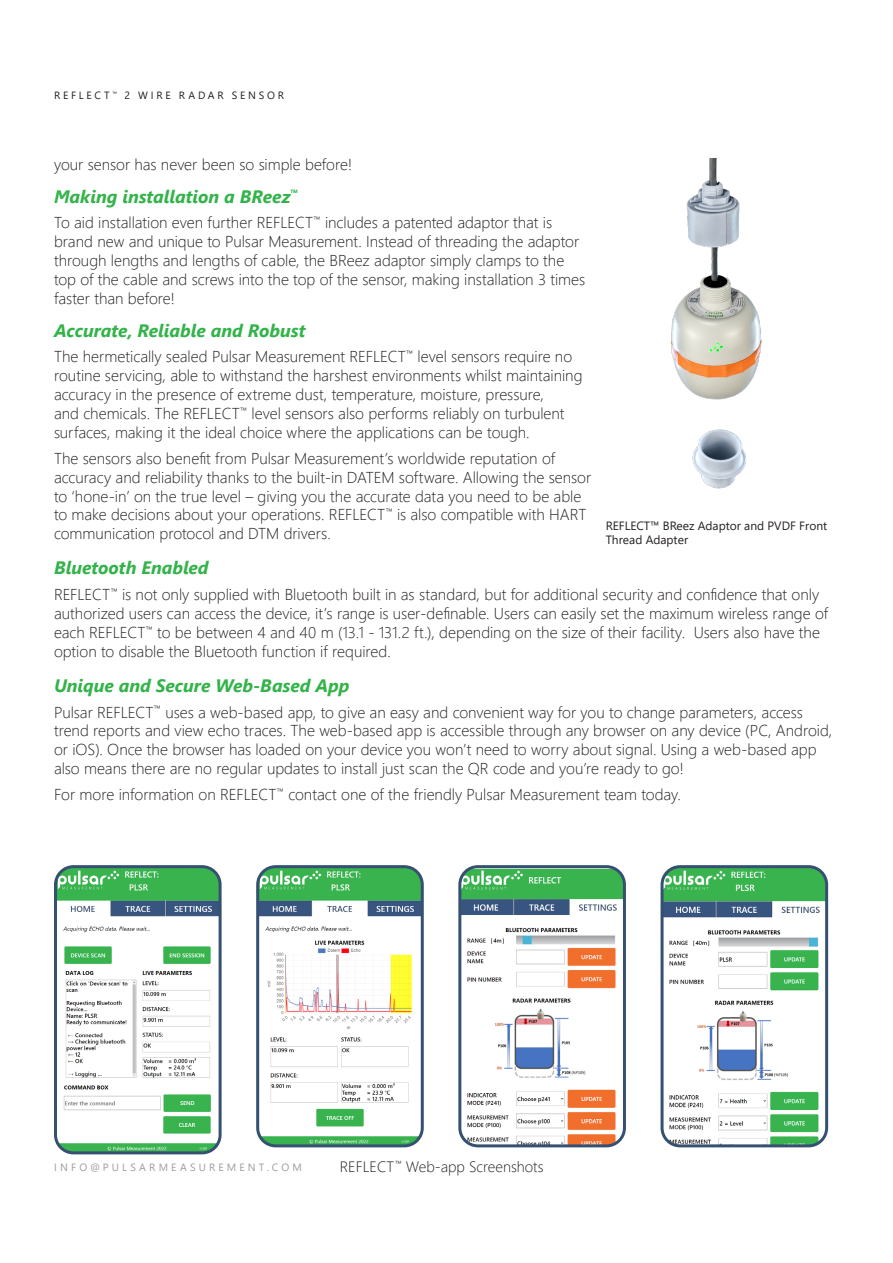
<style>
.page{position:relative;width:893px;height:1263px;background:#fff}
.page>*{position:absolute;margin:0;border:0;box-sizing:border-box;transform-origin:0 0}
.Header_2{font:italic 700 18px "Segoe UI";color:#33b34a}
.Body{font:300 15.75px/18.9px "Segoe UI";color:#231f20}
.Product_Name{font:300 15px "Segoe UI";color:#231f20}
.Table_Body{font:12px/14.4px "Segoe UI";color:#231f20}
.t1{font:10.5px "Segoe UI";letter-spacing:.3em;color:#9c9ca0}
.Page_Header{font:10.5px "Segoe UI";letter-spacing:.265em;color:#231f20}
</style>
<div class="page">
<img style="left:671px;top:158px;width:91px;height:331px">
<img style="left:58px;top:869px;width:160px;height:284px">
<div style="left:54px;top:865px;width:168px;height:289px;border:3px solid #365072;border-radius:18px"></div>
<img style="left:260px;top:869px;width:160px;height:277px">
<div style="left:256px;top:865px;width:168px;height:282px;border:3px solid #365072;border-radius:18px"></div>
<img style="left:462px;top:869px;width:160px;height:277px">
<div style="left:458px;top:865px;width:168px;height:282px;border:3px solid #365072;border-radius:18px"></div>
<img style="left:664px;top:869px;width:163px;height:277px">
<div style="left:660px;top:865px;width:168px;height:282px;border:3px solid #365072;border-radius:18px"></div>
<p class="Page_Header" style="left:54px;top:85px;width:232px">REFLECT <sup>™</sup> 2 WIRE RADAR SENSOR</p>
<p class="Body" style="left:54px;top:153px;width:300px">your sensor has never been so simple before!</p>
<p class="Header_2" style="left:54px;top:179px;width:246px">Making installation a BReez<sup>™</sup></p>
<p class="Body" style="left:54px;top:212px;width:533px">To aid installation even further REFLECT<sup>™</sup> includes a patented adaptor that is brand new and unique to Pulsar Measurement. Instead of threading the adaptor through lengths and lengths of cable, the BReez adaptor simply clamps to the top of the cable and screws into the top of the sensor, making installation 3 times faster than before!</p>
<p class="Header_2" style="left:54px;top:313px;width:253px">Accurate, Reliable and Robust</p>
<p class="Body" style="left:54px;top:346px;width:530px">The hermetically sealed Pulsar Measurement REFLECT<sup>™</sup> level sensors require no routine servicing, able to withstand the harshest environments whilst maintaining accuracy in the presence of extreme dust, temperature, moisture, pressure,<br>and chemicals. The REFLECT<sup>™</sup> level sensors also performs reliably on turbulent surfaces, making it the ideal choice where the applications can be tough.</p>
<p class="Body" style="left:54px;top:447px;width:539px">The sensors also benefit from Pulsar Measurement’s worldwide reputation of accuracy and reliability thanks to the built-in DATEM software. Allowing the sensor to ‘hone-in’ on the true level – giving you the accurate data you need to be able to make decisions about your operations. REFLECT<sup>™</sup> is also compatible with HART communication protocol and DTM drivers.</p>
<p class="Header_2" style="left:54px;top:551px;width:156px">Bluetooth Enabled</p>
<p class="Body" style="left:54px;top:583px;width:775px">REFLECT<sup>™</sup> is not only supplied with Bluetooth built in as standard, but for additional security and confidence that only authorized users can access the device, it’s range is user-definable. Users can easily set the maximum wireless range of each REFLECT<sup>™</sup> to be between 4 and 40 m (13.1 - 131.2 ft.), depending on the size of their facility. Users also have the option to disable the Bluetooth function if required.</p>
<p class="Header_2" style="left:54px;top:668px;width:297px">Unique and Secure Web-Based App</p>
<p class="Body" style="left:54px;top:701px;width:780px">Pulsar REFLECT<sup>™</sup> uses a web-based app, to give an easy and convenient way for you to change parameters, access trend reports and view echo traces. The web-based app is accessible through any browser on any device (PC, Android, or iOS). Once the browser has loaded on your device you won’t need to worry about signal. Using a web-based app also means there are no regular updates to install just scan the QR code and you’re ready to go!</p>
<p class="Body" style="left:54px;top:783px;width:628px">For more information on REFLECT<sup>™</sup> contact one of the friendly Pulsar Measurement team today.</p>
<p class="Table_Body" style="left:606px;top:517px;width:223px">REFLECT™ BReez Adaptor and PVDF Front<br>Thread Adapter</p>
<p class="t1" style="left:54px;top:1157px;width:249px">INFO@PULSARMEASUREMENT.COM</p>
<p class="Product_Name" style="left:340px;top:1152px;width:205px">REFLECT<sup>™</sup> Web-app Screenshots</p>
</div>
